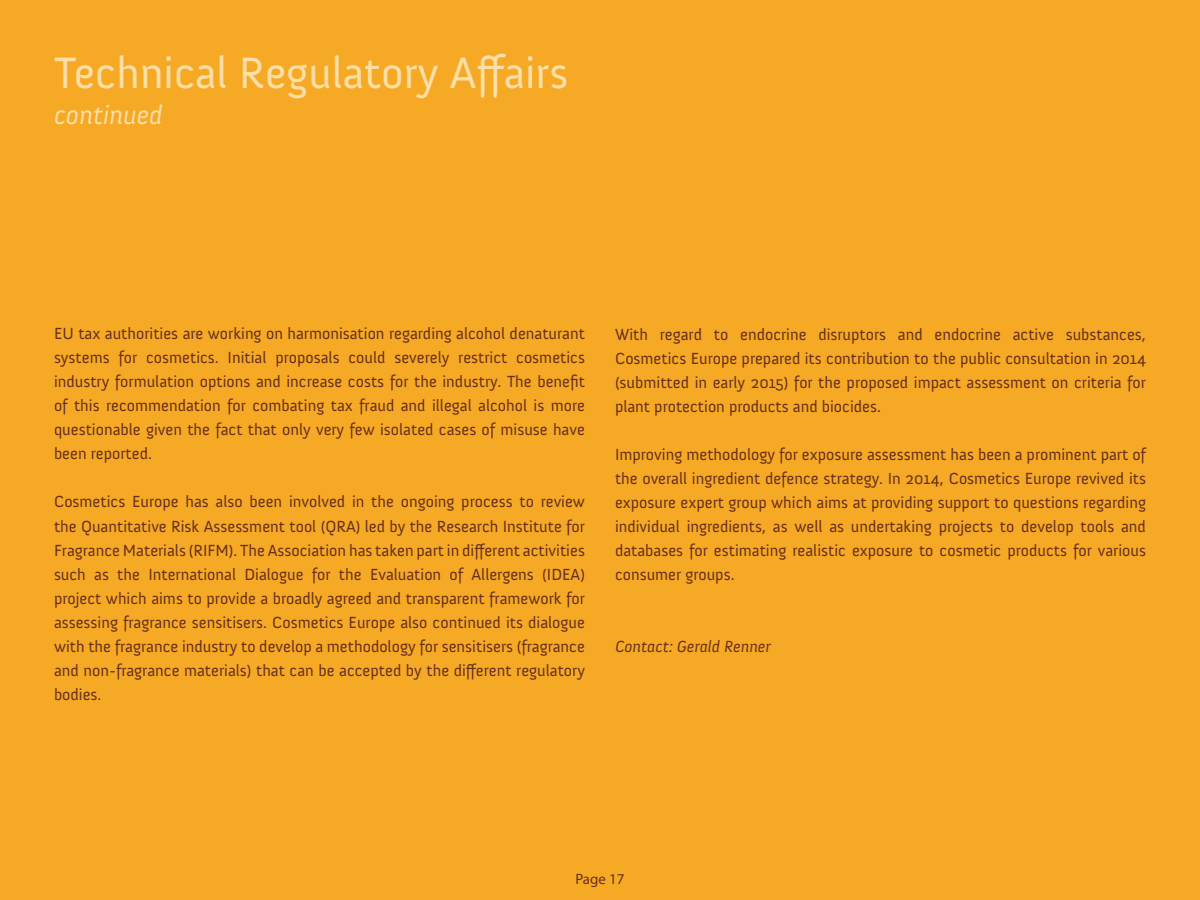
<style>
.page{position:relative;width:1200px;height:900px;background:#f6a924}
.page>*{position:absolute;margin:0;border:0;box-sizing:border-box;transform-origin:0 0}
.t1{font:45px "Anivers";color:#fedfa8}
.t2{font:italic 27px "Anivers";color:#fedfa8}
.t3{font:16.5px/24px "Anivers";color:#672f1e;text-align:justify}
.t4{font:italic 16.5px "Anivers";color:#672f1e}
.t5{font:15px "Myriad Pro";color:#672f1e}
</style>
<div class="page">
<h1 class="t1" style="left:54px;top:48px;width:516px">Technical Regulatory Affairs</h1>
<h2 class="t2" style="left:54px;top:100px;width:110px">continued</h2>
<p class="t3" style="left:54px;top:322px;width:533px">EU tax authorities are working on harmonisation regarding alcohol denaturant systems for cosmetics. Initial proposals could severely restrict cosmetics industry formulation options and increase costs for the industry. The benefit of this recommendation for combating tax fraud and illegal alcohol is more questionable given the fact that only very few isolated cases of misuse have been reported.</p>
<p class="t3" style="left:54px;top:490px;width:533px">Cosmetics Europe has also been involved in the ongoing process to review the Quantitative Risk Assessment tool (QRA) led by the Research Institute for Fragrance Materials (RIFM). The Association has taken part in different activities such as the International Dialogue for the Evaluation of Allergens (IDEA) project which aims to provide a broadly agreed and transparent framework for assessing fragrance sensitisers. Cosmetics Europe also continued its dialogue with the fragrance industry to develop a methodology for sensitisers (fragrance and non-fragrance materials) that can be accepted by the different regulatory bodies.</p>
<p class="t3" style="left:615px;top:322px;width:533px">With regard to endocrine disruptors and endocrine active substances, Cosmetics Europe prepared its contribution to the public consultation in 2014 (submitted in early 2015) for the proposed impact assessment on criteria for plant protection products and biocides.</p>
<p class="t3" style="left:615px;top:442px;width:533px">Improving methodology for exposure assessment has been a prominent part of the overall ingredient defence strategy. In 2014, Cosmetics Europe revived its exposure expert group which aims at providing support to questions regarding individual ingredients, as well as undertaking projects to develop tools and databases for estimating realistic exposure to cosmetic products for various consumer groups.</p>
<p class="t4" style="left:615px;top:637px;width:157px">Contact: Gerald Renner</p>
<p class="t5" style="left:575px;top:870px;width:51px">Page 17</p>
</div>
